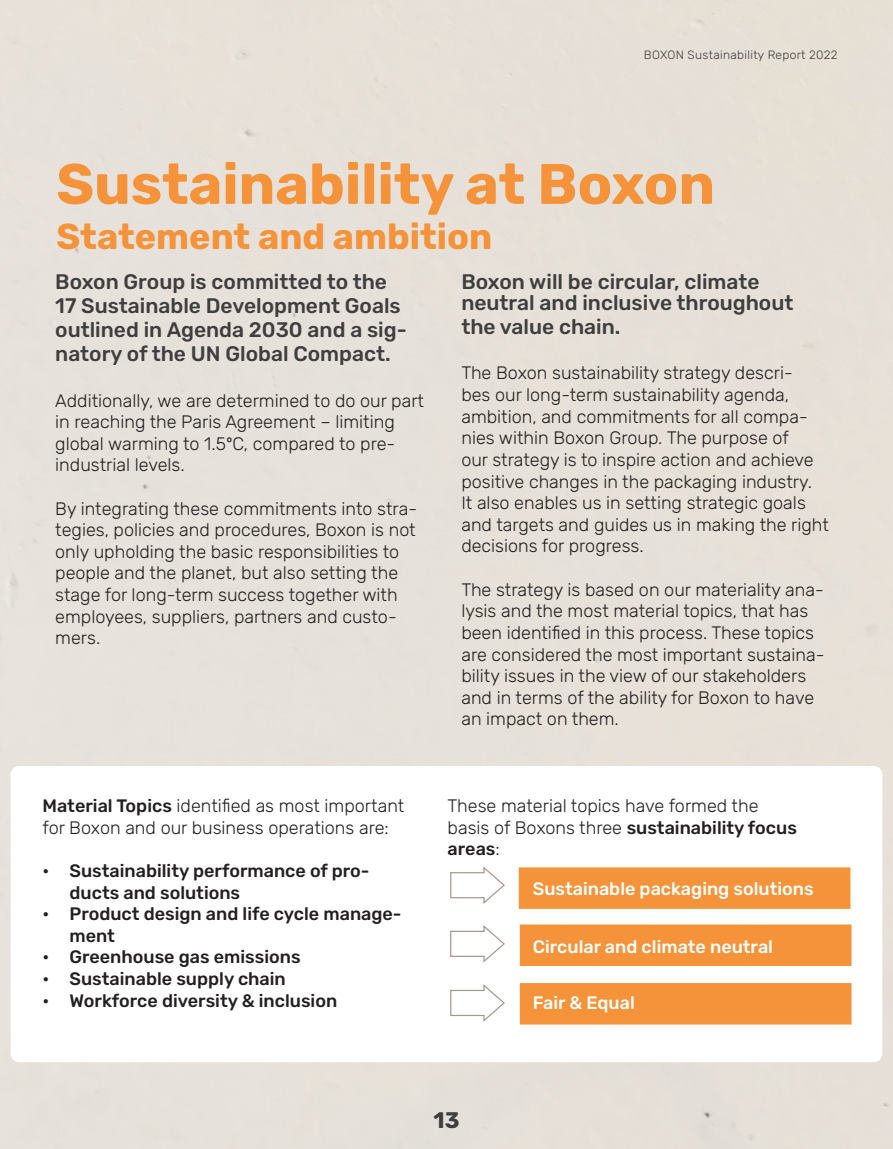
<style>
.page{position:relative;width:893px;height:1149px;background:#fff}
.page>*{position:absolute;margin:0;border:0;box-sizing:border-box;transform-origin:0 0}
.t1{font:700 57px "Rubik";color:#f49339}
.t2{font:700 36px "Rubik";color:#f49339}
.t3{font:700 22.5px "Rubik";color:#3e3e3f}
.t4{font:500 21px/24px "Rubik";color:#3e3e3f}
.t5{font:300 18px/21.6px "Rubik";color:#231f20}
.t6{font:500 18px/21.6px "Rubik";color:#231f20}
.t7{font:500 18px "Rubik";color:#fff}
.t8{font:300 12px "Rubik";letter-spacing:.025em;color:#3e3e3f}
.s1{font-weight:500}
</style>
<div class="page">
<img style="left:0;top:671px;width:1px;height:477px">
<div style="left:520px;top:924px;width:331px;height:41px;background:#f49339;border:2px solid #f49339"></div>
<div style="left:520px;top:982px;width:331px;height:42px;background:#f49339;border:2px solid #f49339"></div>
<div style="left:519px;top:867px;width:331px;height:41px;background:#f49339;border:2px solid #f49339"></div>
<svg style="left:450px;top:925px;width:55px;height:38px"></svg>
<svg style="left:450px;top:984px;width:55px;height:38px"></svg>
<svg style="left:450px;top:866px;width:55px;height:38px"></svg>
<p class="t8" style="left:644px;top:48px;width:195px">BOXON Sustainability Report 2022</p>
<h1 class="t1" style="left:56px;top:151px;width:660px">Sustainability at Boxon</h1>
<h2 class="t2" style="left:56px;top:215px;width:438px">Statement and ambition</h2>
<p class="t4" style="left:55px;top:270px;width:353px">Boxon Group is committed to the<br>17 Sustainable Development Goals outlined in Agenda 2030 and a sig&shy;natory of the UN Global Compact.</p>
<p class="t5" style="left:55px;top:390px;width:370px">Additionally, we are determined to do our part in reaching the Paris Agreement – limiting global warming to 1.5ºC, compared to pre&shy;industrial levels.</p>
<p class="t5" style="left:55px;top:498px;width:363px">By integrating these commitments into stra&shy;tegies, policies and procedures, Boxon is not only upholding the basic responsibilities to people and the planet, but also setting the stage for long-term success together with employees, suppliers, partners and custo&shy;mers.</p>
<p class="t4" style="left:461px;top:271px;width:334px;line-height:21px">Boxon will be circular, climate neutral and inclusive throughout</p>
<p class="t4" style="left:461px;top:315px;width:161px">the value chain.</p>
<p class="t5" style="left:461px;top:363px;width:369px">The Boxon sustainability strategy descri-<br>bes our long-term sustainability agenda, ambition, and commitments for all compa&shy;nies within Boxon Group. The purpose of<br>our strategy is to inspire action and achieve positive changes in the packaging industry.<br>It also enables us in setting strategic goals and targets and guides us in making the right decisions for progress.</p>
<p class="t5" style="left:461px;top:579px;width:365px">The strategy is based on our materiality ana&shy;lysis and the most material topics, that has been identified in this process. These topics are considered the most important sustaina&shy;bility issues in the view of our stakeholders and in terms of the ability for Boxon to have an impact on them.</p>
<p class="t5" style="left:43px;top:795px;width:363px"><span class="s1">Material Topics</span> identified as most important for Boxon and our business operations are:</p>
<p class="t6" style="left:70px;top:860px;width:301px;text-indent:-27px">• Sustainability performance of pro&shy;ducts and solutions</p>
<p class="t6" style="left:70px;top:903px;width:334px;text-indent:-27px">• Product design and life cycle manage&shy;ment</p>
<p class="t6" style="left:43px;top:946px;width:260px">• Greenhouse gas emissions</p>
<p class="t6" style="left:43px;top:968px;width:245px">• Sustainable supply chain</p>
<p class="t6" style="left:43px;top:989px;width:296px">• Workforce diversity &amp; inclusion</p>
<p class="t5" style="left:448px;top:795px;width:351px">These material topics have formed the basis of Boxons three <span class="s1">sustainability focus areas</span>:</p>
<p class="t7" style="left:533px;top:877px;width:282px">Sustainable packaging solutions</p>
<p class="t7" style="left:533px;top:936px;width:242px">Circular and climate neutral</p>
<p class="t7" style="left:533px;top:991px;width:104px">Fair &amp; Equal</p>
<p class="t3" style="left:433px;top:1106px;width:28px">13</p>
</div>
